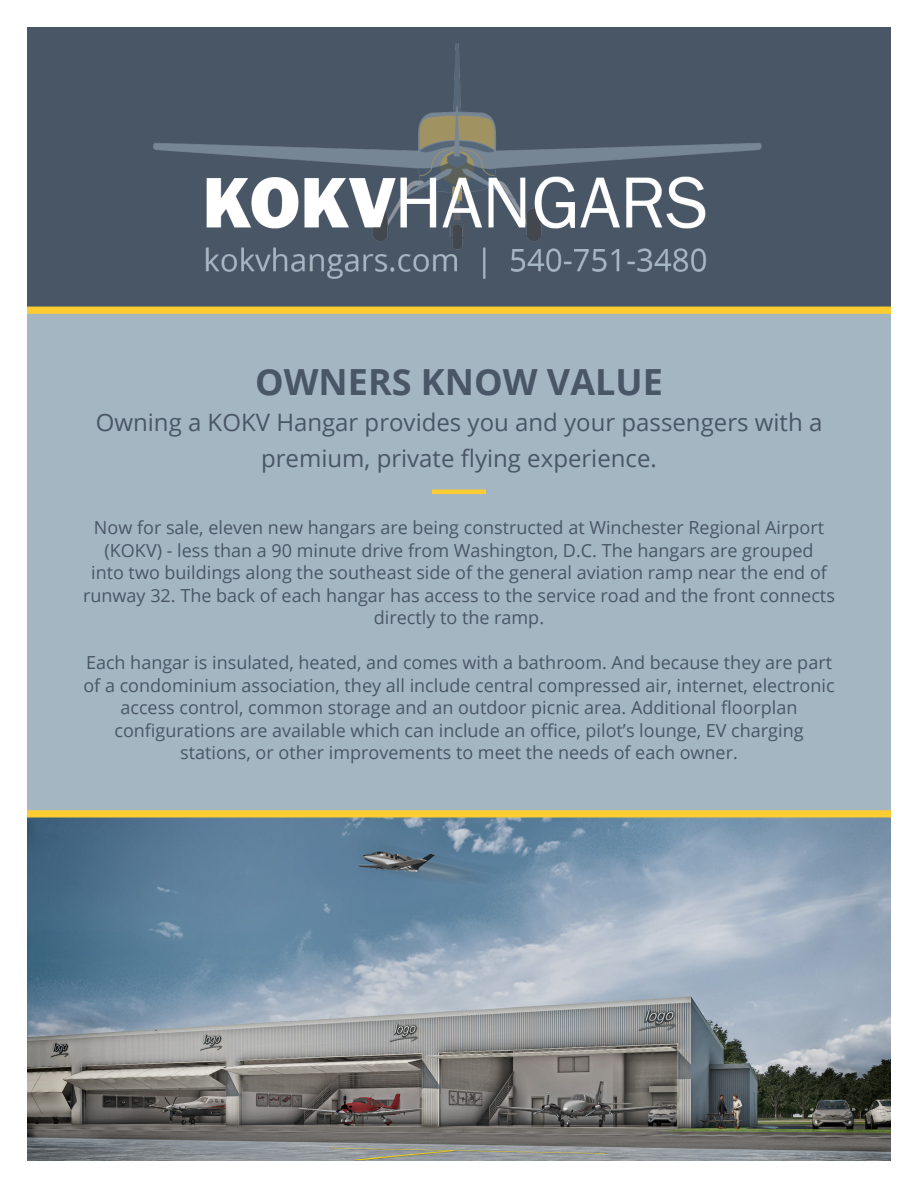
<style>
.page{position:relative;width:918px;height:1188px;background:#fff}
.page>*{position:absolute;margin:0;border:0;box-sizing:border-box;transform-origin:0 0}
.t1{font:700 36px "Open Sans";color:#495666}
.t2{font:24px/36px "Open Sans";color:#495666;text-align:center}
.t3{font:18px/22.5px "Open Sans";color:#495666;text-align:center}
</style>
<div class="page">
<div style="left:27px;top:27px;width:864px;height:282px;background:#495666"></div>
<img style="left:107px;top:43px;width:704px;height:264px">
<div style="left:27px;top:313px;width:864px;height:835px;background:#a5b6c3"></div>
<div style="left:27px;top:307px;width:864px;height:7px;background:#ffcd31"></div>
<img style="left:27px;top:817px;width:864px;height:344px">
<div style="left:27px;top:810px;width:864px;height:7px;background:#ffcd31"></div>
<hr style="left:432px;top:490px;width:54px;height:4px;background:#ffcd31">
<p class="t1" style="left:255px;top:356px;width:409px">OWNERS KNOW VALUE</p>
<p class="t2" style="left:96px;top:403px;width:728px">Owning a KOKV Hangar provides you and your passengers with a premium, private flying experience.</p>
<p class="t3" style="left:83px;top:516px;width:753px">Now for sale, eleven new hangars are being constructed at Winchester Regional Airport (KOKV) - less than a 90 minute drive from Washington, D.C. The hangars are grouped<br>into two buildings along the southeast side of the general aviation ramp near the end of runway 32. The back of each hangar has access to the service road and the front connects directly to the ramp.</p>
<p class="t3" style="left:83px;top:651px;width:753px">Each hangar is insulated, heated, and comes with a bathroom. And because they are part of a condominium association, they all include central compressed air, internet, electronic access control, common storage and an outdoor picnic area. Additional floorplan configurations are available which can include an office, pilot’s lounge, EV charging stations, or other improvements to meet the needs of each owner.</p>
</div>
